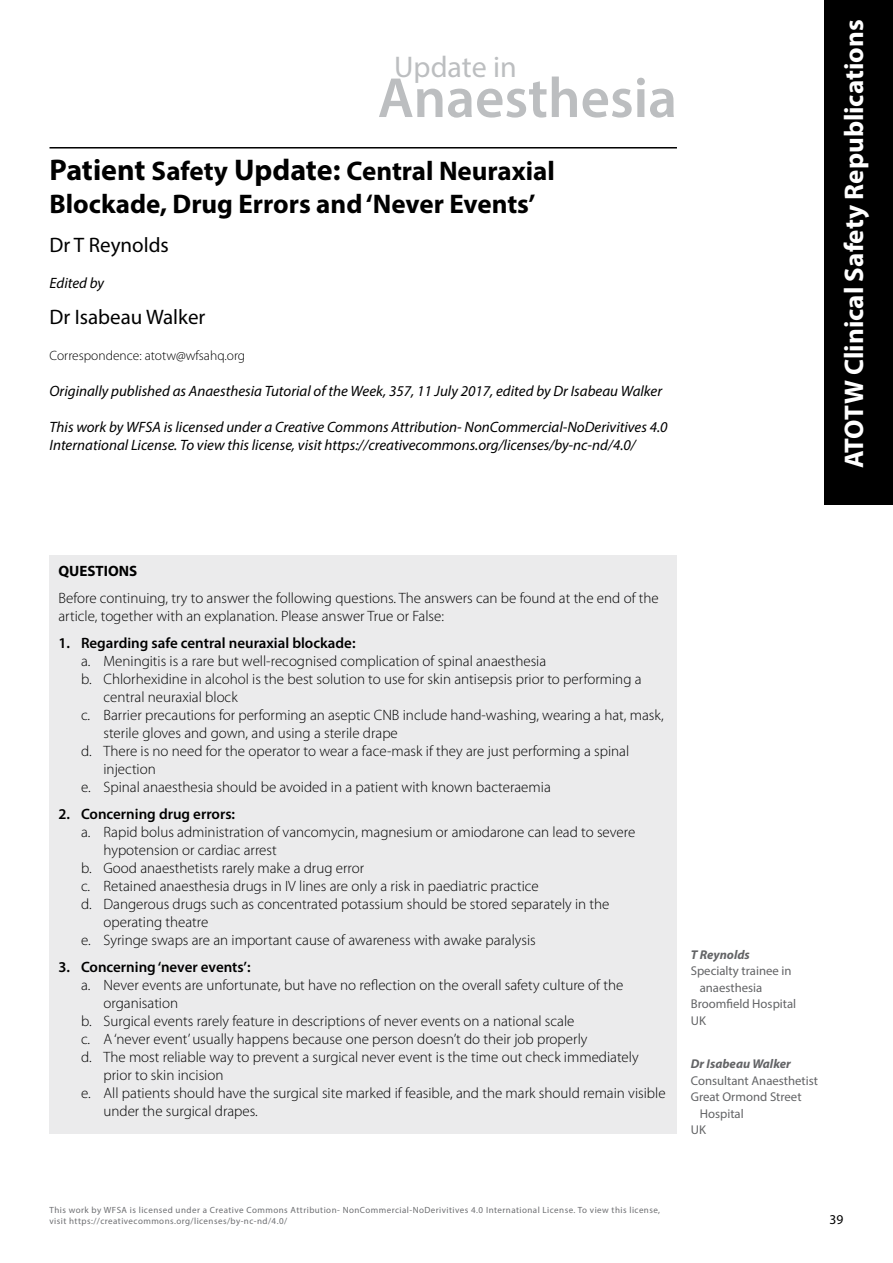
<style>
.page{position:relative;width:893px;height:1263px;background:#fff}
.page>*{position:absolute;margin:0;border:0;box-sizing:border-box;transform-origin:0 0}
.t1{font:600 57px "Myriad Pro";color:#bcbec0}
.t2{font:30px "Myriad Pro";color:#bcbec0}
.t3{font:700 27px/33px "Myriad Pro";color:#000}
.t4{font:700 27px "Myriad Pro";color:#fff}
.t5{font:21px "Myriad Pro";color:#000}
.t6{font:300 15px/18px "Myriad Pro";color:#000}
.t7{font:italic 15px/18px "Myriad Pro";color:#000}
.t8{font:600 15px "Myriad Pro";color:#000}
.t9{font:700 15px "Myriad Pro";color:#000}
.t10{font:300 13.5px "Myriad Pro";color:#000}
.t11{font:13.5px "Myriad Pro";color:#000}
.t12{font:12.75px "Myriad Pro";color:#636466}
.t13{font:italic 700 12.75px "Myriad Pro";color:#636466}
.t14{font:9px/11.2px "Myriad Pro";letter-spacing:.05em;color:#6d6e71}
.s1{font-size:30px}
</style>
<div class="page">
<hr style="left:50px;top:147px;width:627px;height:2px;background:#000">
<div style="left:50px;top:555px;width:627px;height:579px;background:#ebebec"></div>
<div style="left:825px;top:0;width:68px;height:504px;background:#000"></div>
<h2 class="t2" style="left:394px;top:48px;width:124px">Update in</h2>
<h1 class="t1" style="left:378px;top:62px;width:301px">Anaesthesia</h1>
<h3 class="t3" style="left:49px;top:154px;width:507px"><span class="s1">Patient</span> Safety <span class="s1">Update:</span> Central Neuraxial<br>Blockade, Drug Errors and ‘Never Events’</h3>
<h3 class="t5" style="left:50px;top:232px;width:121px">Dr T Reynolds</h3>
<p class="t7" style="left:50px;top:274px;width:56px">Edited by</p>
<h3 class="t5" style="left:50px;top:304px;width:158px">Dr Isabeau Walker</h3>
<p class="t10" style="left:50px;top:347px;width:197px">Correspondence: atotw@wfsahq.org</p>
<p class="t7" style="left:50px;top:382px;width:614px">Originally published as Anaesthesia Tutorial of the Week, 357, 11 July 2017, edited by Dr Isabeau Walker</p>
<p class="t7" style="left:50px;top:418px;width:620px">This work by WFSA is licensed under a Creative Commons Attribution- NonCommercial-NoDerivitives 4.0<br>International License. To view this license, visit https://creativecommons.org/licenses/by-nc-nd/4.0/</p>
<h3 class="t4" style="left:836px;top:468px;width:450px;rotate:-90deg">ATOTW Clinical Safety Republications</h3>
<p class="t9" style="left:58px;top:561px;width:80px">QUESTIONS</p>
<p class="t6" style="left:58px;top:589px;width:602px">Before continuing, try to answer the following questions. The answers can be found at the end of the article, together with an explanation. Please answer True or False:</p>
<p class="t8" style="left:58px;top:633px;width:299px">1. Regarding safe central neuraxial blockade:</p>
<p class="t6" style="left:81px;top:652px;width:467px">a. Meningitis is a rare but well-recognised complication of spinal anaesthesia</p>
<p class="t6" style="left:81px;top:670px;width:562px">b. Chlorhexidine in alcohol is the best solution to use for skin antisepsis prior to performing a</p>
<p class="t6" style="left:104px;top:688px;width:136px">central neuraxial block</p>
<p class="t6" style="left:81px;top:706px;width:584px">c. Barrier precautions for performing an aseptic CNB include hand-washing, wearing a hat, mask,</p>
<p class="t6" style="left:104px;top:724px;width:296px">sterile gloves and gown, and using a sterile drape</p>
<p class="t6" style="left:81px;top:742px;width:550px">d. There is no need for the operator to wear a face-mask if they are just performing a spinal</p>
<p class="t6" style="left:104px;top:760px;width:54px">injection</p>
<p class="t6" style="left:81px;top:778px;width:471px">e. Spinal anaesthesia should be avoided in a patient with known bacteraemia</p>
<p class="t8" style="left:58px;top:804px;width:178px">2. Concerning drug errors:</p>
<p class="t6" style="left:81px;top:823px;width:556px">a. Rapid bolus administration of vancomycin, magnesium or amiodarone can lead to severe</p>
<p class="t6" style="left:104px;top:841px;width:175px">hypotension or cardiac arrest</p>
<p class="t6" style="left:81px;top:859px;width:285px">b. Good anaesthetists rarely make a drug error</p>
<p class="t6" style="left:81px;top:877px;width:459px">c. Retained anaesthesia drugs in IV lines are only a risk in paediatric practice</p>
<p class="t6" style="left:81px;top:895px;width:530px">d. Dangerous drugs such as concentrated potassium should be stored separately in the</p>
<p class="t6" style="left:104px;top:913px;width:106px">operating theatre</p>
<p class="t6" style="left:81px;top:931px;width:456px">e. Syringe swaps are an important cause of awareness with awake paralysis</p>
<p class="t8" style="left:58px;top:957px;width:194px">3. Concerning ‘never events’:</p>
<p class="t6" style="left:81px;top:976px;width:544px">a. Never events are unfortunate, but have no reflection on the overall safety culture of the</p>
<p class="t6" style="left:104px;top:994px;width:76px">organisation</p>
<p class="t6" style="left:81px;top:1012px;width:495px">b. Surgical events rarely feature in descriptions of never events on a national scale</p>
<p class="t6" style="left:81px;top:1030px;width:508px">c. A ‘never event’ usually happens because one person doesn’t do their job properly</p>
<p class="t6" style="left:81px;top:1048px;width:559px">d. The most reliable way to prevent a surgical never event is the time out check immediately</p>
<p class="t6" style="left:104px;top:1066px;width:121px">prior to skin incision</p>
<p class="t6" style="left:81px;top:1084px;width:586px">e. All patients should have the surgical site marked if feasible, and the mark should remain visible</p>
<p class="t6" style="left:104px;top:1102px;width:156px">under the surgical drapes.</p>
<p class="t13" style="left:691px;top:946px;width:61px">T Reynolds</p>
<p class="t12" style="left:691px;top:963px;width:102px">Specialty trainee in</p>
<p class="t12" style="left:700px;top:979px;width:64px">anaesthesia</p>
<p class="t12" style="left:691px;top:996px;width:107px">Broomfield Hospital</p>
<p class="t12" style="left:691px;top:1012px;width:17px">UK</p>
<p class="t13" style="left:691px;top:1055px;width:102px">Dr Isabeau Walker</p>
<p class="t12" style="left:691px;top:1072px;width:129px">Consultant Anaesthetist</p>
<p class="t12" style="left:691px;top:1089px;width:112px">Great Ormond Street</p>
<p class="t12" style="left:700px;top:1105px;width:45px">Hospital</p>
<p class="t12" style="left:691px;top:1122px;width:17px">UK</p>
<p class="t14" style="left:50px;top:1204px;width:612px">This work by WFSA is licensed under a Creative Commons Attribution- NonCommercial-NoDerivitives 4.0 International License. To view this license, visit https://creativecommons.org/licenses/by-nc-nd/4.0/</p>
<p class="t11" style="left:830px;top:1211px;width:15px">39</p>
</div>
